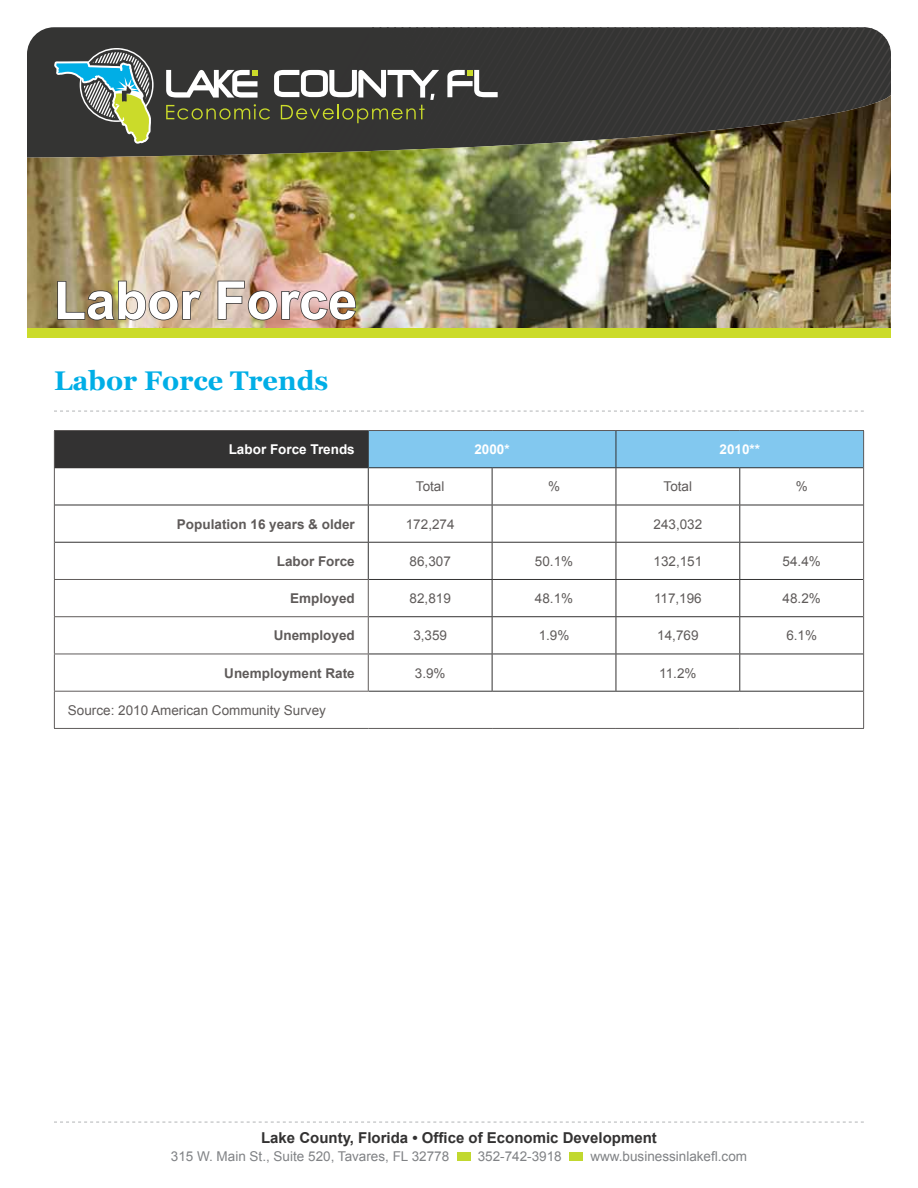
<style>
.page{position:relative;width:918px;height:1188px;background:#fff}
.page>*{position:absolute;margin:0;border:0;box-sizing:border-box;transform-origin:0 0}
.t1{font:700 52.5px "Arial";color:#fff}
.t2{font:700 27px "Georgia";color:#00aee6}
.t3{font:700 15px "Arial";color:#333232}
.t4{font:13.5px "Arial";color:#5f5b5a}
.t5{font:13.5px "Arial";color:#808285}
.t6{font:700 13.5px "Arial";color:#5f5b5a}
.t7{font:700 13.5px "Arial";color:#fff}
</style>
<div class="page">
<svg style="left:27px;top:27px;width:864px;height:68px;background:#3a3a39"></svg>
<svg style="left:734px;top:31px;width:144px;height:8px"></svg>
<svg style="left:734px;top:39px;width:153px;height:56px;background:#373635"></svg>
<div style="left:243px;top:27px;width:44px;height:43px;background:#343433"></div>
<div style="left:287px;top:27px;width:81px;height:43px;background:#343433"></div>
<div style="left:631px;top:27px;width:59px;height:68px;background:#343433"></div>
<div style="left:412px;top:27px;width:182px;height:68px;background:#343433"></div>
<svg style="left:54px;top:48px;width:100px;height:47px;background:#5a808b"></svg>
<svg style="left:166px;top:70px;width:332px;height:25px"></svg>
<img style="left:27px;top:95px;width:864px;height:233px">
<div style="left:27px;top:328px;width:864px;height:10px;background:#cbdb2a"></div>
<div style="left:457px;top:1152px;width:13px;height:9px;background:#c1d82f"></div>
<div style="left:569px;top:1152px;width:14px;height:9px;background:#c1d82f"></div>
<svg style="left:54px;top:1122px;width:810px;height:1px"></svg>
<svg style="left:54px;top:411px;width:810px;height:1px"></svg>
<div style="left:54px;top:431px;width:314px;height:37px;background:#333232"></div>
<div style="left:368px;top:431px;width:248px;height:37px;background:#82c8ef"></div>
<div style="left:616px;top:431px;width:248px;height:37px;background:#82c8ef"></div>
<hr style="left:368px;top:467px;width:124px;height:1px;background:#333232">
<hr style="left:368px;top:468px;width:1px;height:37px;background:#333232">
<hr style="left:492px;top:467px;width:124px;height:1px;background:#333232">
<hr style="left:492px;top:468px;width:1px;height:37px;background:#333232">
<hr style="left:616px;top:467px;width:124px;height:1px;background:#333232">
<hr style="left:616px;top:468px;width:1px;height:37px;background:#333232">
<hr style="left:740px;top:467px;width:123px;height:1px;background:#333232">
<hr style="left:739px;top:468px;width:1px;height:37px;background:#333232">
<hr style="left:55px;top:505px;width:313px;height:1px;background:#333232">
<hr style="left:368px;top:505px;width:124px;height:1px;background:#333232">
<hr style="left:368px;top:505px;width:1px;height:37px;background:#333232">
<hr style="left:492px;top:505px;width:124px;height:1px;background:#333232">
<hr style="left:492px;top:505px;width:1px;height:37px;background:#333232">
<hr style="left:616px;top:505px;width:124px;height:1px;background:#333232">
<hr style="left:616px;top:505px;width:1px;height:37px;background:#333232">
<hr style="left:740px;top:505px;width:123px;height:1px;background:#333232">
<hr style="left:739px;top:505px;width:1px;height:37px;background:#333232">
<hr style="left:55px;top:542px;width:313px;height:1px;background:#333232">
<hr style="left:368px;top:542px;width:124px;height:1px;background:#333232">
<hr style="left:368px;top:543px;width:1px;height:36px;background:#333232">
<hr style="left:492px;top:542px;width:124px;height:1px;background:#333232">
<hr style="left:492px;top:543px;width:1px;height:36px;background:#333232">
<hr style="left:616px;top:542px;width:124px;height:1px;background:#333232">
<hr style="left:616px;top:543px;width:1px;height:36px;background:#333232">
<hr style="left:740px;top:542px;width:123px;height:1px;background:#333232">
<hr style="left:739px;top:543px;width:1px;height:36px;background:#333232">
<hr style="left:369px;top:579px;width:123px;height:1px;background:#333232">
<hr style="left:492px;top:579px;width:124px;height:1px;background:#333232">
<hr style="left:492px;top:580px;width:1px;height:36px;background:#333232">
<hr style="left:616px;top:579px;width:124px;height:1px;background:#333232">
<hr style="left:616px;top:580px;width:1px;height:36px;background:#333232">
<hr style="left:740px;top:579px;width:123px;height:1px;background:#333232">
<hr style="left:739px;top:580px;width:1px;height:36px;background:#333232">
<hr style="left:369px;top:616px;width:123px;height:1px;background:#333232">
<hr style="left:492px;top:616px;width:124px;height:1px;background:#333232">
<hr style="left:492px;top:617px;width:1px;height:37px;background:#333232">
<hr style="left:616px;top:616px;width:124px;height:1px;background:#333232">
<hr style="left:616px;top:617px;width:1px;height:37px;background:#333232">
<hr style="left:740px;top:616px;width:123px;height:1px;background:#333232">
<hr style="left:739px;top:617px;width:1px;height:37px;background:#333232">
<hr style="left:369px;top:654px;width:123px;height:1px;background:#333232">
<hr style="left:492px;top:654px;width:124px;height:1px;background:#333232">
<hr style="left:492px;top:654px;width:1px;height:37px;background:#333232">
<hr style="left:616px;top:654px;width:124px;height:1px;background:#333232">
<hr style="left:616px;top:654px;width:1px;height:37px;background:#333232">
<hr style="left:740px;top:654px;width:123px;height:1px;background:#333232">
<hr style="left:739px;top:654px;width:1px;height:37px;background:#333232">
<hr style="left:369px;top:691px;width:123px;height:1px;background:#333232">
<hr style="left:492px;top:691px;width:124px;height:1px;background:#333232">
<hr style="left:616px;top:691px;width:124px;height:1px;background:#333232">
<hr style="left:740px;top:691px;width:123px;height:1px;background:#333232">
<hr style="left:616px;top:431px;width:1px;height:36px;background:#333232">
<hr style="left:368px;top:431px;width:1px;height:36px;background:#333232">
<hr style="left:54px;top:579px;width:315px;height:1px;background:#5f5b5a">
<hr style="left:368px;top:580px;width:1px;height:36px;background:#5f5b5a">
<hr style="left:54px;top:616px;width:315px;height:1px;background:#5f5b5a">
<hr style="left:368px;top:617px;width:1px;height:37px;background:#5f5b5a">
<hr style="left:54px;top:654px;width:315px;height:1px;background:#5f5b5a">
<hr style="left:368px;top:654px;width:1px;height:37px;background:#5f5b5a">
<hr style="left:54px;top:691px;width:315px;height:1px;background:#5f5b5a">
<hr style="left:54px;top:430px;width:314px;height:1px;background:#5f5b5a">
<hr style="left:54px;top:431px;width:1px;height:37px;background:#5f5b5a">
<hr style="left:368px;top:430px;width:124px;height:1px;background:#5f5b5a">
<hr style="left:492px;top:430px;width:124px;height:1px;background:#5f5b5a">
<hr style="left:616px;top:430px;width:124px;height:1px;background:#5f5b5a">
<hr style="left:740px;top:430px;width:124px;height:1px;background:#5f5b5a">
<hr style="left:863px;top:431px;width:1px;height:37px;background:#5f5b5a">
<hr style="left:54px;top:468px;width:1px;height:37px;background:#5f5b5a">
<hr style="left:863px;top:468px;width:1px;height:37px;background:#5f5b5a">
<hr style="left:54px;top:505px;width:1px;height:37px;background:#5f5b5a">
<hr style="left:863px;top:505px;width:1px;height:37px;background:#5f5b5a">
<hr style="left:54px;top:542px;width:1px;height:37px;background:#5f5b5a">
<hr style="left:863px;top:542px;width:1px;height:37px;background:#5f5b5a">
<hr style="left:54px;top:580px;width:1px;height:36px;background:#5f5b5a">
<hr style="left:863px;top:579px;width:1px;height:38px;background:#5f5b5a">
<hr style="left:54px;top:617px;width:1px;height:37px;background:#5f5b5a">
<hr style="left:863px;top:617px;width:1px;height:37px;background:#5f5b5a">
<hr style="left:54px;top:654px;width:1px;height:37px;background:#5f5b5a">
<hr style="left:863px;top:654px;width:1px;height:37px;background:#5f5b5a">
<hr style="left:54px;top:692px;width:1px;height:36px;background:#5f5b5a">
<hr style="left:863px;top:691px;width:1px;height:37px;background:#5f5b5a">
<hr style="left:54px;top:728px;width:314px;height:1px;background:#5f5b5a">
<hr style="left:368px;top:728px;width:124px;height:1px;background:#5f5b5a">
<hr style="left:492px;top:728px;width:124px;height:1px;background:#5f5b5a">
<hr style="left:616px;top:728px;width:124px;height:1px;background:#5f5b5a">
<hr style="left:740px;top:728px;width:124px;height:1px;background:#5f5b5a">
<img style="left:57px;top:280px;width:145px;height:41px">
<img style="left:217px;top:280px;width:140px;height:41px">
<h1 class="t1" style="left:54px;top:271px;width:305px">Labor Force</h1>
<h2 class="t2" style="left:54px;top:363px;width:276px">Labor Force Trends</h2>
<p class="t7" style="left:229px;top:442px;width:128px">Labor Force Trends</p>
<p class="t7" style="left:474px;top:442px;width:37px">2000*</p>
<p class="t7" style="left:720px;top:442px;width:42px">2010**</p>
<p class="t4" style="left:416px;top:479px;width:30px">Total</p>
<p class="t4" style="left:548px;top:479px;width:14px">%</p>
<p class="t4" style="left:664px;top:479px;width:30px">Total</p>
<p class="t4" style="left:796px;top:479px;width:14px">%</p>
<p class="t6" style="left:177px;top:516px;width:179px">Population 16 years &amp; older</p>
<p class="t4" style="left:406px;top:516px;width:50px">172,274</p>
<p class="t4" style="left:654px;top:516px;width:50px">243,032</p>
<p class="t6" style="left:277px;top:553px;width:80px">Labor Force</p>
<p class="t4" style="left:410px;top:553px;width:43px">86,307</p>
<p class="t4" style="left:535px;top:553px;width:40px">50.1%</p>
<p class="t4" style="left:654px;top:553px;width:50px">132,151</p>
<p class="t4" style="left:783px;top:553px;width:40px">54.4%</p>
<p class="t6" style="left:290px;top:591px;width:66px">Employed</p>
<p class="t4" style="left:410px;top:591px;width:43px">82,819</p>
<p class="t4" style="left:535px;top:591px;width:40px">48.1%</p>
<p class="t4" style="left:654px;top:591px;width:49px">117,196</p>
<p class="t4" style="left:783px;top:591px;width:40px">48.2%</p>
<p class="t6" style="left:274px;top:628px;width:83px">Unemployed</p>
<p class="t4" style="left:413px;top:628px;width:35px">3,359</p>
<p class="t4" style="left:539px;top:628px;width:32px">1.9%</p>
<p class="t4" style="left:657px;top:628px;width:43px">14,769</p>
<p class="t4" style="left:786px;top:628px;width:32px">6.1%</p>
<p class="t6" style="left:224px;top:665px;width:132px">Unemployment Rate</p>
<p class="t4" style="left:415px;top:665px;width:32px">3.9%</p>
<p class="t4" style="left:659px;top:665px;width:39px">11.2%</p>
<p class="t4" style="left:68px;top:702px;width:260px">Source: 2010 American Community Survey</p>
<p class="t3" style="left:261px;top:1129px;width:397px">Lake County, Florida • Office of Economic Development</p>
<p class="t5" style="left:171px;top:1149px;width:280px">315 W. Main St., Suite 520, Tavares, FL 32778</p>
<p class="t5" style="left:478px;top:1149px;width:86px">352-742-3918</p>
<p class="t5" style="left:590px;top:1149px;width:158px">www.businessinlakefl.com</p>
</div>
